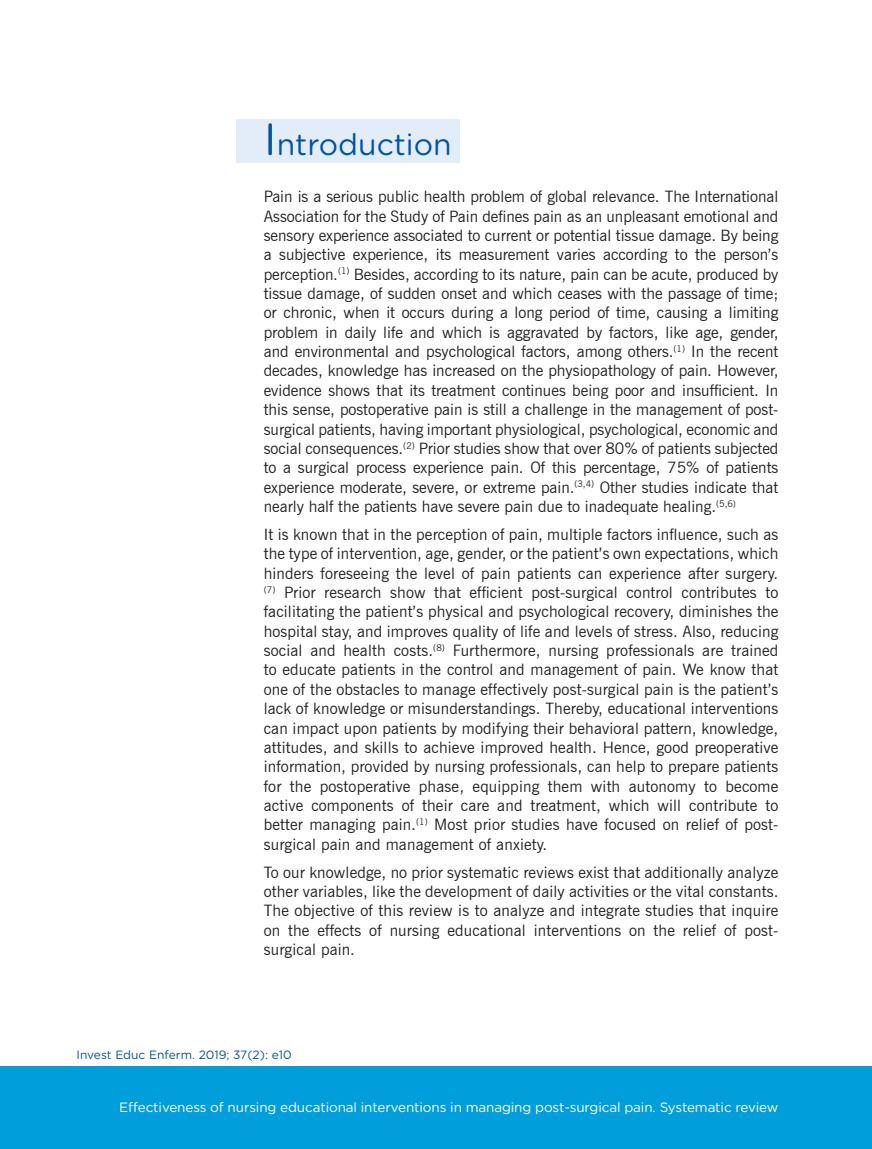
<style>
.page{position:relative;width:872px;height:1149px;background:#fff}
.page>*{position:absolute;margin:0;border:0;box-sizing:border-box;transform-origin:0 0}
.t1{font:30px "Gotham Rounded";color:#0054a6}
.t2{font:15.75px/19.4px "News Gothic BT";letter-spacing:.01em;color:#231f20;text-align:justify}
.t3{font:13.5px "Gotham Rounded";letter-spacing:-.01em;color:#fff}
.t4{font:12px "Gotham Rounded";color:#0054a6}
.s1{font-size:45px}
</style>
<div class="page">
<div style="left:0;top:1065px;width:871px;height:83px;background:#009edb"></div>
<div style="left:236px;top:119px;width:223px;height:44px;background:#e2edf9"></div>
<h1 class="t1" style="left:264px;top:124px;width:189px"><span class="s1">I</span>ntroduction</h1>
<p class="t2" style="left:264px;top:187px;width:516px">Pain is a serious public health problem of global relevance. The International Association for the Study of Pain defines pain as an unpleasant emotional and sensory experience associated to current or potential tissue damage. By being a subjective experience, its measurement varies according to the person’s perception.<sup>(1)</sup> Besides, according to its nature, pain can be acute, produced by tissue damage, of sudden onset and which ceases with the passage of time; or chronic, when it occurs during a long period of time, causing a limiting problem in daily life and which is aggravated by factors, like age, gender, and environmental and psychological factors, among others.<sup>(1)</sup> In the recent decades, knowledge has increased on the physiopathology of pain. However, evidence shows that its treatment continues being poor and insufficient. In this sense, postoperative pain is still a challenge in the management of post&shy;surgical patients, having important physiological, psychological, economic and social consequences.<sup>(2)</sup> Prior studies show that over 80% of patients subjected to a surgical process experience pain. Of this percentage, 75% of patients experience moderate, severe, or extreme pain.<sup>(3,4)</sup> Other studies indicate that nearly half the patients have severe pain due to inadequate healing.<sup>(5,6)</sup></p>
<p class="t2" style="left:264px;top:524px;width:516px">It is known that in the perception of pain, multiple factors influence, such as the type of intervention, age, gender, or the patient’s own expectations, which hinders foreseeing the level of pain patients can experience after surgery. <sup>(7)</sup> Prior research show that efficient post-surgical control contributes to facilitating the patient’s physical and psychological recovery, diminishes the hospital stay, and improves quality of life and levels of stress. Also, reducing social and health costs.<sup>(8)</sup> Furthermore, nursing professionals are trained to educate patients in the control and management of pain. We know that one of the obstacles to manage effectively post-surgical pain is the patient’s lack of knowledge or misunderstandings. Thereby, educational interventions can impact upon patients by modifying their behavioral pattern, knowledge, attitudes, and skills to achieve improved health. Hence, good preoperative information, provided by nursing professionals, can help to prepare patients for the postoperative phase, equipping them with autonomy to become active components of their care and treatment, which will contribute to better managing pain.<sup>(1)</sup> Most prior studies have focused on relief of post&shy;surgical pain and management of anxiety.</p>
<p class="t2" style="left:264px;top:862px;width:516px">To our knowledge, no prior systematic reviews exist that additionally analyze other variables, like the development of daily activities or the vital constants.<br>The objective of this review is to analyze and integrate studies that inquire on the effects of nursing educational interventions on the relief of post&shy;surgical pain.</p>
<p class="t4" style="left:77px;top:1046px;width:217px">Invest Educ Enferm. 2019; 37(2): e10</p>
<p class="t3" style="left:119px;top:1097px;width:660px">Effectiveness of nursing educational interventions in managing post-surgical pain. Systematic review</p>
</div>
